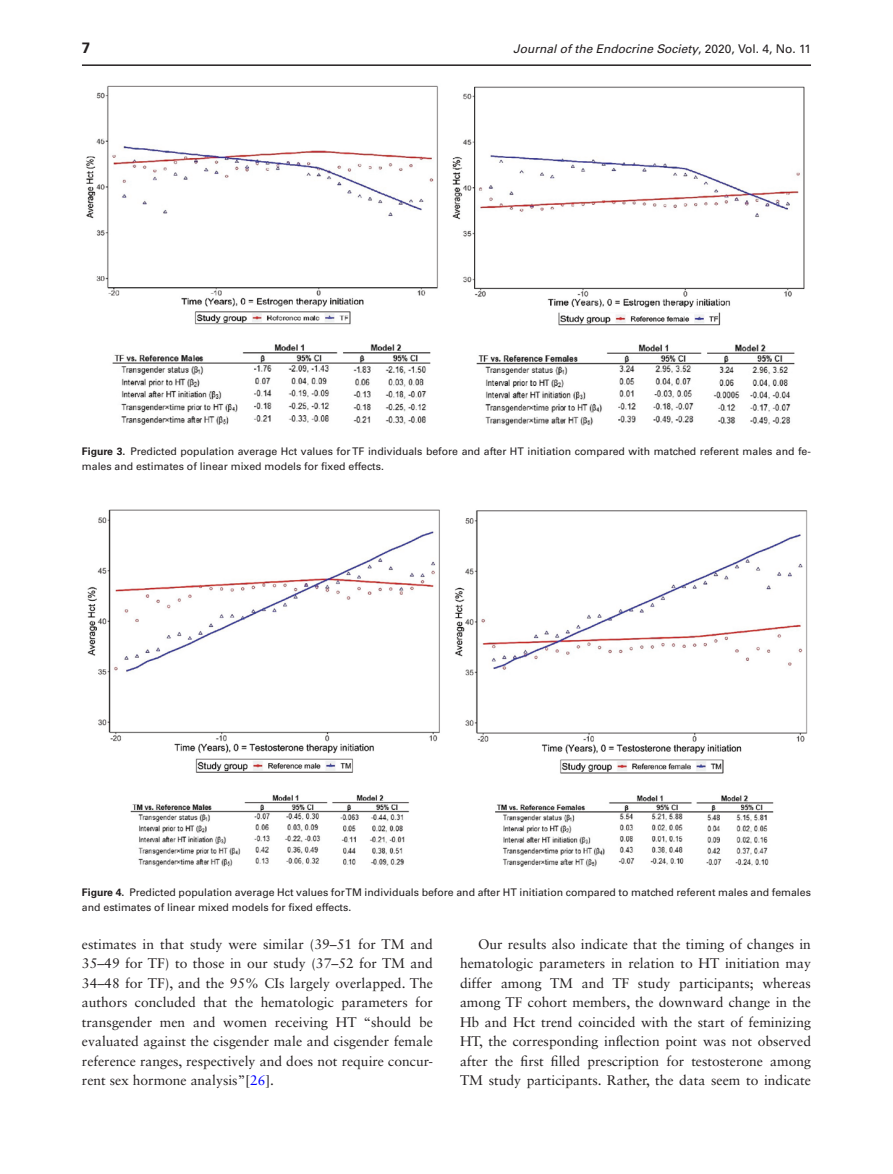
<style>
.page{position:relative;width:893px;height:1174px;background:#fff}
.page>*{position:absolute;margin:0;border:0;box-sizing:border-box;transform-origin:0 0}
.t1{font:700 15px "Univers LT Std";color:#231f20}
.t2{font:13.8px/19.5px "Sabon LT Std";color:#231f20;text-align:justify}
.t3{font:italic 12px "Univers LT Std";color:#231f20}
.t4{font:10.5px/15.3px "Univers LT Std";color:#231f20}
.s1{font-style:normal}
.s2{font-weight:700}
.s3{color:#00f}
</style>
<div class="page">
<hr style="left:82px;top:64px;width:729px;height:2px;background:#231f20">
<img style="left:86px;top:85px;width:719px;height:341px">
<img style="left:87px;top:509px;width:721px;height:358px">
<p class="t1" style="left:82px;top:39px;width:10px">7</p>
<p class="t3" style="left:513px;top:42px;width:299px">Journal of the Endocrine Society<span class="s1">, 2020, Vol. 4, No. 11</span></p>
<p class="t4" style="left:82px;top:443px;width:730px"><span class="s2">Figure 3.</span> Predicted population average Hct values for TF individuals before and after HT initiation compared with matched referent males and fe&shy;males and estimates of linear mixed models for fixed effects.</p>
<p class="t4" style="left:82px;top:884px;width:730px"><span class="s2">Figure 4.</span> Predicted population average Hct values for TM individuals before and after HT initiation compared to matched referent males and females and estimates of linear mixed models for fixed effects.</p>
<p class="t2" style="left:82px;top:934px;width:353px">estimates in that study were similar (39–51 for TM and 35–49 for TF) to those in our study (37–52 for TM and 34–48 for TF), and the 95% CIs largely overlapped. The authors concluded that the hematologic parameters for transgender men and women receiving HT “should be evaluated against the cisgender male and cisgender female reference ranges, respectively and does not require concur&shy;rent sex hormone analysis”[<span class="s3">26</span>].</p>
<p class="t2" style="left:460px;top:934px;width:353px;text-indent:18px">Our results also indicate that the timing of changes in hematologic parameters in relation to HT initiation may differ among TM and TF study participants; whereas among TF cohort members, the downward change in the Hb and Hct trend coincided with the start of feminizing HT, the corresponding inflection point was not observed after the first filled prescription for testosterone among TM study participants. Rather, the data seem to indicate</p>
</div>
